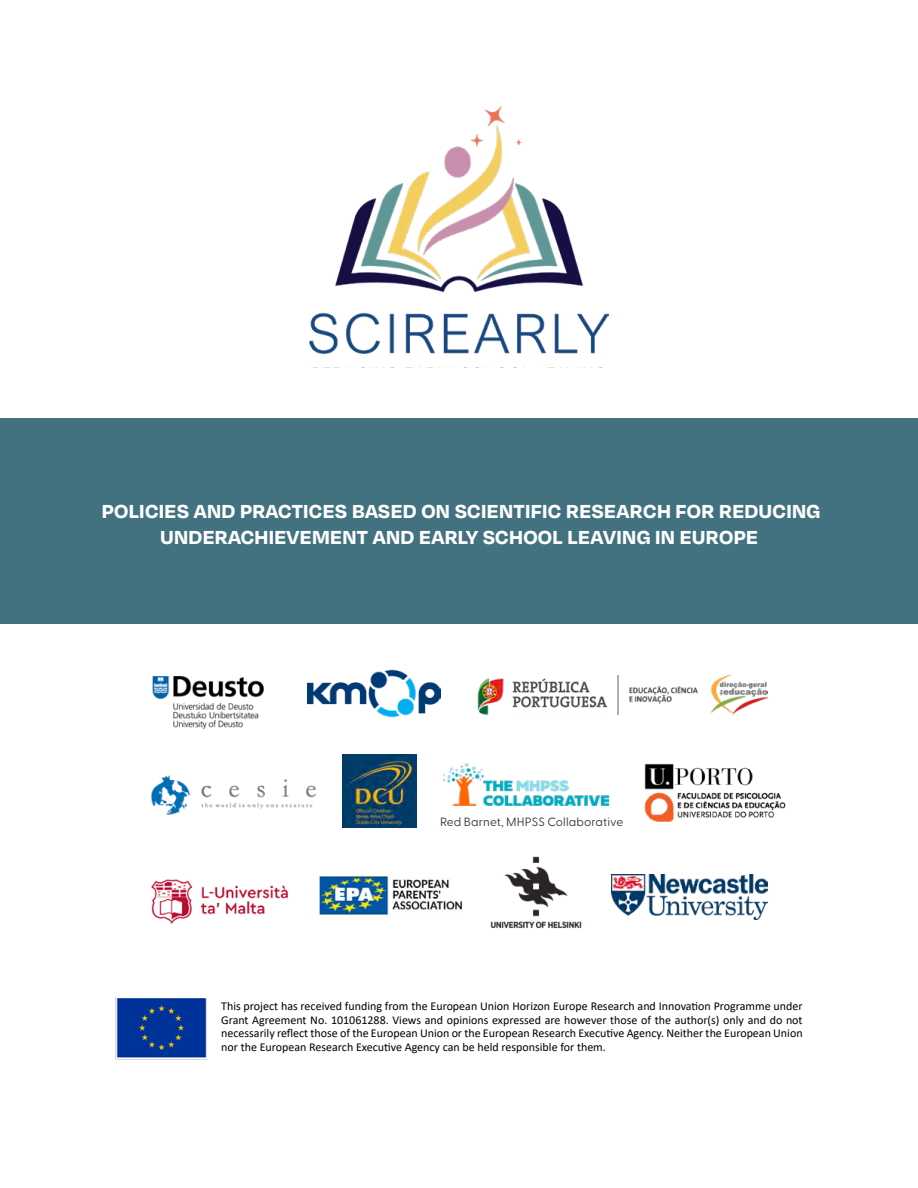
<style>
.page{position:relative;width:918px;height:1188px;background:#fff}
.page>*{position:absolute;margin:0;border:0;box-sizing:border-box;transform-origin:0 0}
.t1{font:700 21.75px/26.1px "Degular";letter-spacing:.015em;color:#fff;text-align:center}
.t2{font:12px/13.5px "Calibri";color:#000;text-align:justify}
.t3{font:12px "Greycliff CF";letter-spacing:.01em;color:#3c3735}
</style>
<div class="page">
<div style="left:0;top:419px;width:918px;height:205px;background:#427280"></div>
<img style="left:310px;top:106px;width:298px;height:248px">
<img style="left:115px;top:998px;width:92px;height:61px">
<img style="left:317px;top:875px;width:145px;height:40px">
<img style="left:612px;top:875px;width:155px;height:44px">
<img style="left:151px;top:879px;width:137px;height:45px">
<img style="left:490px;top:856px;width:92px;height:73px">
<img style="left:308px;top:669px;width:132px;height:49px">
<img style="left:152px;top:676px;width:112px;height:54px">
<img style="left:711px;top:674px;width:56px;height:41px">
<img style="left:477px;top:678px;width:142px;height:37px">
<hr style="left:510px;top:712px;width:98px;height:3px;background:#fff">
<img style="left:629px;top:686px;width:69px;height:18px">
<hr style="left:617px;top:675px;width:2px;height:39px;background:#afafaf">
<img style="left:644px;top:763px;width:142px;height:59px">
<img style="left:343px;top:755px;width:73px;height:72px">
<img style="left:151px;top:775px;width:165px;height:40px">
<img style="left:443px;top:763px;width:166px;height:43px">
<h1 class="t1" style="left:102px;top:497px;width:720px">POLICIES AND PRACTICES BASED ON SCIENTIFIC RESEARCH FOR REDUCING<br>UNDERACHIEVEMENT AND EARLY SCHOOL LEAVING IN EUROPE</h1>
<p class="t3" style="left:440px;top:812px;width:185px">Red Barnet, MHPSS Collaborative</p>
<p class="t2" style="left:221px;top:999px;width:583px">This project has received funding from the European Union Horizon Europe Research and Innovation Programme under Grant Agreement No. 101061288. Views and opinions expressed are however those of the author(s) only and do not necessarily reflect those of the European Union or the European Research Executive Agency. Neither the European Union nor the European Research Executive Agency can be held responsible for them.</p>
</div>
